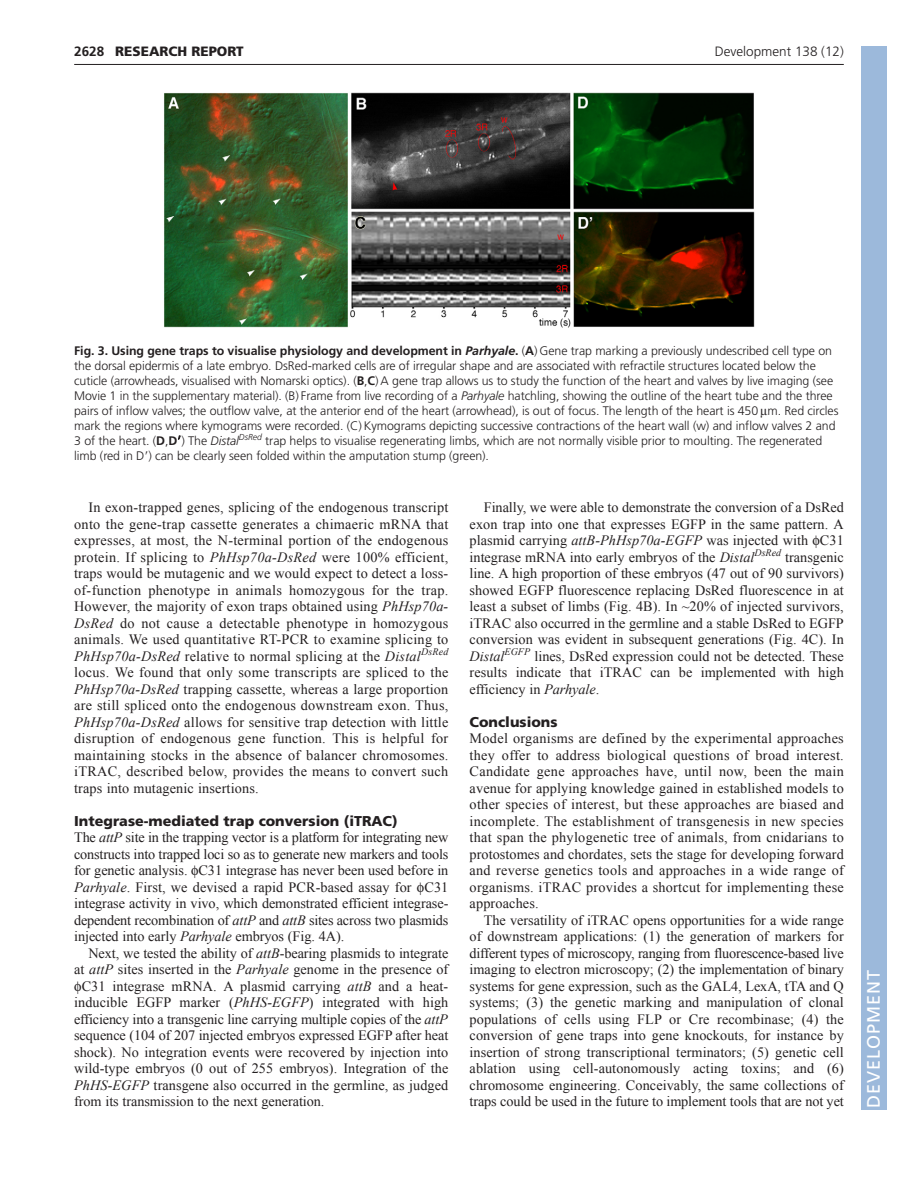
<style>
.page{position:relative;width:918px;height:1188px;background:#fff}
.page>*{position:absolute;margin:0;border:0;box-sizing:border-box;transform-origin:0 0}
.t1{font:18px "Frutiger LT Std";letter-spacing:.055em;color:#fff}
.t2{font:14.25px/16.5px "Times New Roman";letter-spacing:.005em;color:#231f20;text-align:justify}
.t3{font:14.25px "Times New Roman";letter-spacing:-.015em;color:#231f20}
.t4{font:900 14.25px "Frutiger LT Std";color:#231f20}
.t5{font:300 13.5px "Frutiger LT Std";color:#231f20}
.t6{font:900 13.5px "Frutiger LT Std";color:#231f20}
.t7{font:700 13.5px "Frutiger LT Std";color:#231f20}
.t8{font:300 12.3px/15px "Frutiger LT Std";letter-spacing:-.005em;color:#231f20}
.s1{font-weight:700}
.s2{font-weight:700;font-style:italic}
.s3{font-style:italic}
.s4{font-family:"Mathematical Pi One";font-weight:400}
</style>
<div class="page">
<hr style="left:74px;top:64px;width:770px;height:1px;background:#231f20">
<img style="left:164px;top:92px;width:591px;height:236px">
<div style="left:861px;top:46px;width:25px;height:1064px;background:#9cb9db"></div>
<p class="t7" style="left:74px;top:46px;width:32px">2628</p>
<p class="t6" style="left:115px;top:46px;width:130px">RESEARCH REPORT</p>
<p class="t5" style="left:715px;top:46px;width:131px">Development 138 (12)</p>
<p class="t8" style="left:74px;top:344px;width:766px"><span class="s1">Fig. 3. Using gene traps to visualise physiology and development in</span> <span class="s2">Parhyale</span><span class="s1">.</span> (<span class="s1">A</span>) Gene trap marking a previously undescribed cell type on the dorsal epidermis of a late embryo. DsRed-marked cells are of irregular shape and are associated with refractile structures located below the cuticle (arrowheads, visualised with Nomarski optics). (<span class="s1">B</span>,<span class="s1">C</span>) A gene trap allows us to study the function of the heart and valves by live imaging (see Movie 1 in the supplementary material). (B) Frame from live recording of a <span class="s3">Parhyale</span> hatchling, showing the outline of the heart tube and the three pairs of inflow valves; the outflow valve, at the anterior end of the heart (arrowhead), is out of focus. The length of the heart is 450 m. Red circles mark the regions where kymograms were recorded. (C) Kymograms depicting successive contractions of the heart wall (w) and inflow valves 2 and 3 of the heart. (<span class="s1">D</span>,<span class="s1">D</span><span class="s4">-</span>) The <span class="s3">Distal</span><sup>DsRed</sup> trap helps to visualise regenerating limbs, which are not normally visible prior to moulting. The regenerated limb (red in D<span class="s4">-</span>) can be clearly seen folded within the amputation stump (green).</p>
<p class="t2" style="left:74px;top:499px;width:376px;text-indent:14px">In exon-trapped genes, splicing of the endogenous transcript onto the gene-trap cassette generates a chimaeric mRNA that expresses, at most, the N-terminal portion of the endogenous protein. If splicing to <span class="s3">PhHsp70a-DsRed</span> were 100% efficient, traps would be mutagenic and we would expect to detect a loss&shy;of-function phenotype in animals homozygous for the trap.<br>However, the majority of exon traps obtained using <span class="s3">PhHsp70a-DsRed</span> do not cause a detectable phenotype in homozygous animals. We used quantitative RT-PCR to examine splicing to <span class="s3">PhHsp70a-DsRed</span> relative to normal splicing at the <span class="s3">Distal</span><sup>DsRed </sup>locus. We found that only some transcripts are spliced to the <span class="s3">PhHsp70a-DsRed</span> trapping cassette, whereas a large proportion are still spliced onto the endogenous downstream exon. Thus, <span class="s3">PhHsp70a-DsRed</span> allows for sensitive trap detection with little disruption of endogenous gene function. This is helpful for maintaining stocks in the absence of balancer chromosomes. iTRAC, described below, provides the means to convert such traps into mutagenic insertions.</p>
<p class="t4" style="left:74px;top:815px;width:325px">Integrase-mediated trap conversion (iTRAC)</p>
<p class="t2" style="left:74px;top:829px;width:376px">The <span class="s3">attP</span> site in the trapping vector is a platform for integrating new constructs into trapped loci so as to generate new markers and tools for genetic analysis. C31 integrase has never been used before in <span class="s3">Parhyale</span>. First, we devised a rapid PCR-based assay for C31 integrase activity in vivo, which demonstrated efficient integrase&shy;dependent recombination of <span class="s3">attP</span> and <span class="s3">attB</span> sites across two plasmids injected into early <span class="s3">Parhyale</span> embryos (Fig. 4A).</p>
<p class="t2" style="left:88px;top:945px;width:361px">Next, we tested the ability of <span class="s3">attB</span>-bearing plasmids to integrate</p>
<p class="t2" style="left:74px;top:961px;width:376px">at <span class="s3">attP</span> sites inserted in the <span class="s3">Parhyale</span> genome in the presence of</p>
<p class="t2" style="left:82px;top:978px;width:368px">C31 integrase mRNA. A plasmid carrying <span class="s3">attB</span> and a heat-</p>
<p class="t2" style="left:74px;top:994px;width:376px">inducible EGFP marker (<span class="s3">PhHS-EGFP</span>) integrated with high</p>
<p class="t3" style="left:74px;top:1011px;width:375px">efficiency into a transgenic line carrying multiple copies of the <span class="s3">attP</span></p>
<p class="t2" style="left:74px;top:1027px;width:376px">sequence (104 of 207 injected embryos expressed EGFP after heat</p>
<p class="t2" style="left:74px;top:1044px;width:376px">shock). No integration events were recovered by injection into</p>
<p class="t2" style="left:74px;top:1060px;width:376px">wild-type embryos (0 out of 255 embryos). Integration of the</p>
<p class="t2" style="left:74px;top:1077px;width:376px"><span class="s3">PhHS-EGFP</span> transgene also occurred in the germline, as judged</p>
<p class="t2" style="left:74px;top:1093px;width:252px">from its transmission to the next generation.</p>
<p class="t2" style="left:470px;top:499px;width:376px;text-indent:14px">Finally, we were able to demonstrate the conversion of a DsRed exon trap into one that expresses EGFP in the same pattern. A plasmid carrying <span class="s3">attB-PhHsp70a-EGFP</span> was injected with C31 integrase mRNA into early embryos of the <span class="s3">Distal</span><sup>DsRed</sup> transgenic line. A high proportion of these embryos (47 out of 90 survivors) showed EGFP fluorescence replacing DsRed fluorescence in at least a subset of limbs (Fig. 4B). In ~20% of injected survivors, iTRAC also occurred in the germline and a stable DsRed to EGFP conversion was evident in subsequent generations (Fig. 4C). In <span class="s3">Distal</span><sup>EGFP</sup> lines, DsRed expression could not be detected. These results indicate that iTRAC can be implemented with high efficiency in <span class="s3">Parhyale</span>.</p>
<p class="t4" style="left:470px;top:716px;width:89px">Conclusions</p>
<p class="t2" style="left:470px;top:730px;width:376px">Model organisms are defined by the experimental approaches they offer to address biological questions of broad interest.<br>Candidate gene approaches have, until now, been the main avenue for applying knowledge gained in established models to other species of interest, but these approaches are biased and incomplete. The establishment of transgenesis in new species that span the phylogenetic tree of animals, from cnidarians to protostomes and chordates, sets the stage for developing forward and reverse genetics tools and approaches in a wide range of organisms. iTRAC provides a shortcut for implementing these approaches.</p>
<p class="t2" style="left:470px;top:912px;width:376px;text-indent:14px">The versatility of iTRAC opens opportunities for a wide range of downstream applications: (1) the generation of markers for different types of microscopy, ranging from fluorescence-based live imaging to electron microscopy; (2) the implementation of binary systems for gene expression, such as the GAL4, LexA, tTA and Q systems; (3) the genetic marking and manipulation of clonal populations of cells using FLP or Cre recombinase; (4) the conversion of gene traps into gene knockouts, for instance by insertion of strong transcriptional terminators; (5) genetic cell ablation using cell-autonomously acting toxins; and (6) chromosome engineering. Conceivably, the same collections of traps could be used in the future to implement tools that are not yet</p>
<p class="t1" style="left:863px;top:1108px;width:140px;rotate:-90deg">DEVELOPMENT</p>
</div>
